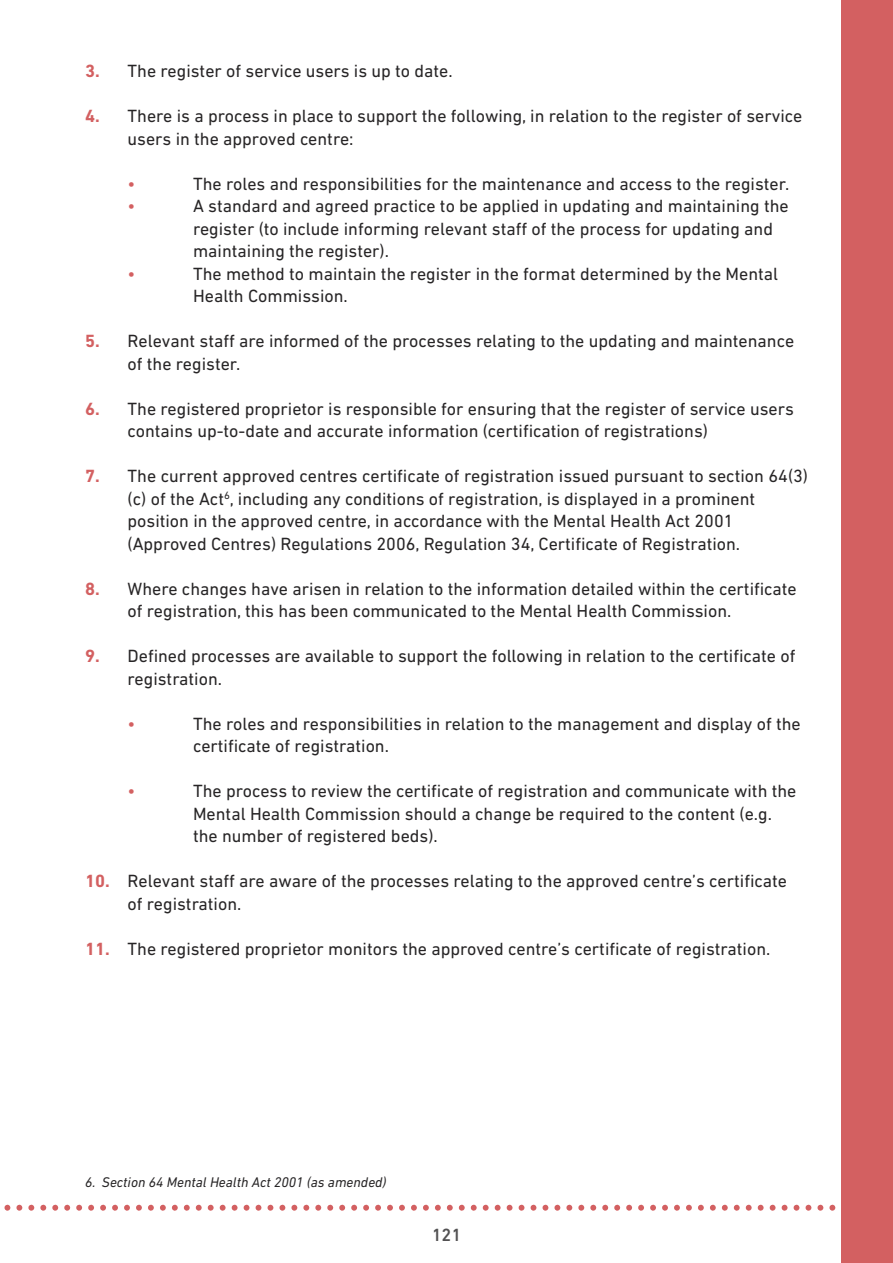
<style>
.page{position:relative;width:893px;height:1263px;background:#fff}
.page>*{position:absolute;margin:0;border:0;box-sizing:border-box;transform-origin:0 0}
.t1{font:18px/22.5px "DIN Next LT Pro";color:#272526}
.t2{font:18px "DIN Next LT Pro";color:#d36061}
.t3{font:500 18px "DIN Next LT Pro";color:#525152}
.t4{font:italic 14.25px "DIN Next LT Pro";color:#272526}
.s1{font-weight:700;color:#d36061}
</style>
<div class="page">
<div style="left:842px;top:0;width:51px;height:1263px;background:#d36061"></div>
<svg style="left:4px;top:1205px;width:838px;height:6px"></svg>
<p class="t1" style="left:85px;top:62px;width:369px"><span class="s1">3.</span> The register of service users is up to date.</p>
<p class="t1" style="left:128px;top:107px;width:676px;text-indent:-43px"><span class="s1">4.</span> There is a process in place to support the following, in relation to the register of service users in the approved centre:</p>
<p class="t2" style="left:128px;top:178px;width:9px">•</p>
<p class="t1" style="left:193px;top:174px;width:598px">The roles and responsibilities for the maintenance and access to the register.</p>
<p class="t2" style="left:128px;top:200px;width:9px">•</p>
<p class="t1" style="left:193px;top:197px;width:597px">A standard and agreed practice to be applied in updating and maintaining the register (to include informing relevant staff of the process for updating and maintaining the register).</p>
<p class="t2" style="left:128px;top:268px;width:9px">•</p>
<p class="t1" style="left:193px;top:264px;width:587px">The method to maintain the register in the format determined by the Mental<br>Health Commission.</p>
<p class="t1" style="left:128px;top:332px;width:668px;text-indent:-43px"><span class="s1">5.</span> Relevant staff are informed of the processes relating to the updating and maintenance of the register.</p>
<p class="t1" style="left:128px;top:399px;width:668px;text-indent:-43px"><span class="s1">6.</span> The registered proprietor is responsible for ensuring that the register of service users contains up-to-date and accurate information (certification of registrations)</p>
<p class="t1" style="left:128px;top:467px;width:682px;text-indent:-43px"><span class="s1">7.</span> The current approved centres certificate of registration issued pursuant to section 64(3) (c) of the Act<sup>6</sup>, including any conditions of registration, is displayed in a prominent position in the approved centre, in accordance with the Mental Health Act 2001 (Approved Centres) Regulations 2006, Regulation 34, Certificate of Registration.</p>
<p class="t1" style="left:128px;top:579px;width:671px;text-indent:-43px"><span class="s1">8.</span> Where changes have arisen in relation to the information detailed within the certificate of registration, this has been communicated to the Mental Health Commission.</p>
<p class="t1" style="left:128px;top:647px;width:669px;text-indent:-43px"><span class="s1">9.</span> Defined processes are available to support the following in relation to the certificate of registration.</p>
<p class="t2" style="left:128px;top:718px;width:9px">•</p>
<p class="t1" style="left:193px;top:714px;width:609px">The roles and responsibilities in relation to the management and display of the certificate of registration.</p>
<p class="t2" style="left:128px;top:785px;width:9px">•</p>
<p class="t1" style="left:193px;top:782px;width:605px">The process to review the certificate of registration and communicate with the<br>Mental Health Commission should a change be required to the content (e.g. the number of registered beds).</p>
<p class="t1" style="left:128px;top:872px;width:661px;text-indent:-43px"><span class="s1">10.</span> Relevant staff are aware of the processes relating to the approved centre’s certificate of registration.</p>
<p class="t1" style="left:85px;top:939px;width:687px"><span class="s1">11.</span> The registered proprietor monitors the approved centre’s certificate of registration.</p>
<p class="t4" style="left:85px;top:1177px;width:303px">6. Section 64 Mental Health Act 2001 (as amended)</p>
<p class="t3" style="left:432px;top:1229px;width:31px">121</p>
</div>
